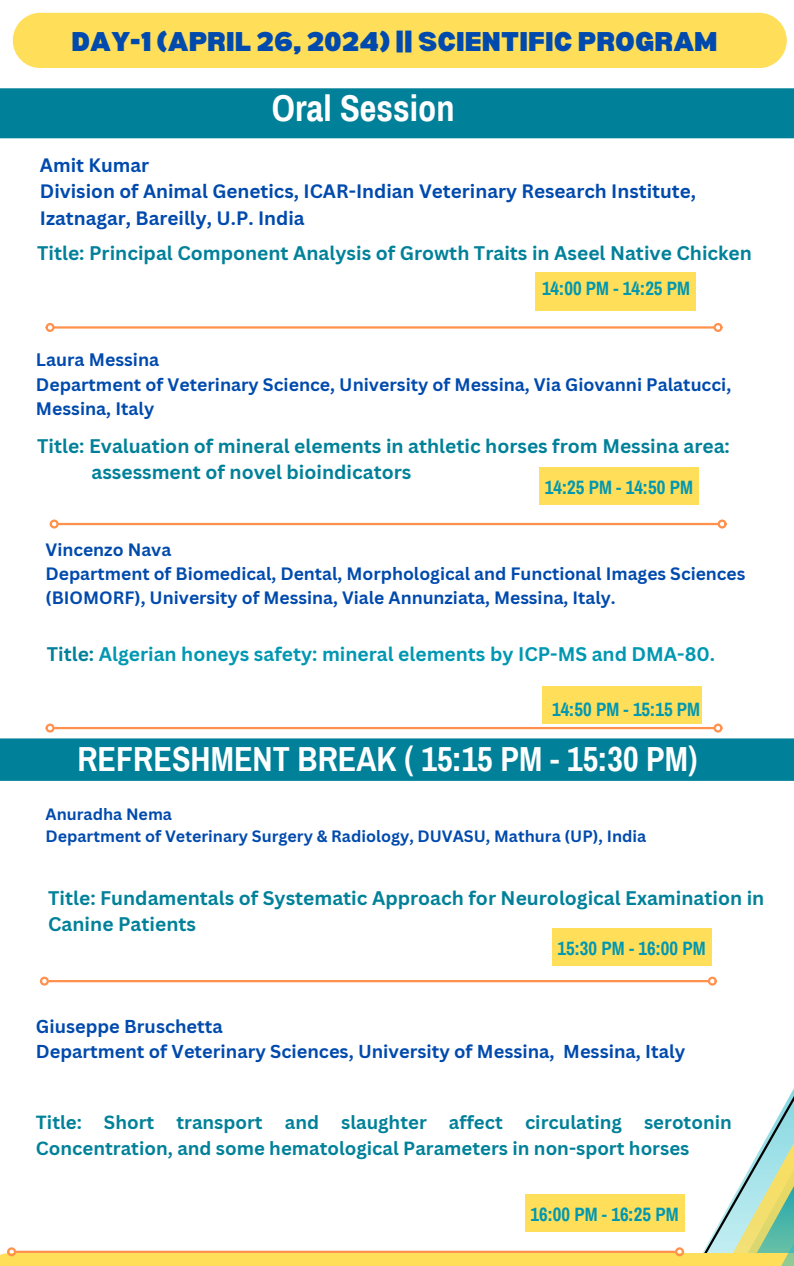
<style>
.page{position:relative;width:794px;height:1266px;background:#fff}
.page>*{position:absolute;margin:0;border:0;box-sizing:border-box;transform-origin:0 0}
.t1{font:700 36.38px "Archivo Narrow";color:#fff}
.t2{font:700 33.97px "Archivo Narrow";color:#fff}
.t3{font:900 26.55px "Bernoru";color:#004aad}
.t4{font:700 19.2px/26.4px "Canva Sans";color:#008199}
.t5{font:700 19.2px "Canva Sans";color:#0097b2}
.t6{font:700 18.9px/26.2px "Canva Sans";color:#004aad}
.t7{font:700 18.9px "Archivo Narrow";color:#0097b2}
.t8{font:700 18.52px/25.6px "Canva Sans";color:#008199}
.t9{font:700 18.15px/25.2px "Canva Sans";color:#004aad}
.t10{font:700 17.62px/24.4px "Canva Sans";color:#004aad}
.t11{font:700 17.4px/24.1px "Canva Sans";color:#004aad}
.t12{font:700 16.05px "Canva Sans";color:#004aad}
.s1{color:#008199}
</style>
<div class="page">
<div style="left:0;top:1253px;width:793px;height:13px;background:#ffde59"></div>
<div style="left:535px;top:272px;width:160px;height:38px;background:#ffde59"></div>
<hr style="left:54px;top:326px;width:659px;height:2px;background:#ff914d">
<div style="left:46px;top:323px;width:9px;height:9px;border:2px solid #ff914d;border-radius:50%"></div>
<div style="left:713px;top:323px;width:9px;height:9px;border:2px solid #ff914d;border-radius:50%"></div>
<div style="left:539px;top:466px;width:159px;height:38px;background:#ffde59"></div>
<hr style="left:58px;top:523px;width:659px;height:2px;background:#ff914d">
<div style="left:50px;top:519px;width:9px;height:9px;border:2px solid #ff914d;border-radius:50%"></div>
<div style="left:717px;top:519px;width:9px;height:9px;border:2px solid #ff914d;border-radius:50%"></div>
<svg style="left:590px;top:956px;width:203px;height:160px"></svg>
<svg style="left:677px;top:1116px;width:116px;height:150px"></svg>
<hr style="left:16px;top:1250px;width:659px;height:3px;background:#ff914d">
<div style="left:7px;top:1247px;width:9px;height:9px;border:2px solid #ff914d;border-radius:50%"></div>
<div style="left:674px;top:1247px;width:9px;height:9px;border:2px solid #ff914d;border-radius:50%"></div>
<svg style="left:0;top:12px;width:793px;height:126px"></svg>
<hr style="left:54px;top:727px;width:659px;height:2px;background:#ff914d">
<div style="left:46px;top:723px;width:9px;height:9px;border:2px solid #ff914d;border-radius:50%"></div>
<div style="left:713px;top:723px;width:9px;height:9px;border:2px solid #ff914d;border-radius:50%"></div>
<hr style="left:48px;top:980px;width:660px;height:2px;background:#ff914d">
<div style="left:40px;top:976px;width:9px;height:9px;border:2px solid #ff914d;border-radius:50%"></div>
<div style="left:707px;top:976px;width:9px;height:9px;border:2px solid #ff914d;border-radius:50%"></div>
<div style="left:0;top:738px;width:793px;height:43px;background:#008199"></div>
<div style="left:541px;top:686px;width:159px;height:38px;background:#ffde59"></div>
<div style="left:551px;top:928px;width:159px;height:38px;background:#ffde59"></div>
<div style="left:524px;top:1194px;width:159px;height:38px;background:#ffde59"></div>
<h4 class="t3" style="left:71px;top:26px;width:647px">DAY-1 (APRIL 26, 2024) || SCIENTIFIC PROGRAM</h4>
<h6 class="t1" style="left:272px;top:89px;width:184px">Oral Session</h6>
<h3 class="t6" style="left:40px;top:152px;width:657px">Amit Kumar<br>Division of Animal Genetics, ICAR-Indian Veterinary Research Institute,<br>Izatnagar, Bareilly, U.P. India</h3>
<p class="t4" style="left:37px;top:239px;width:716px">Title: Principal Component Analysis of Growth Traits in Aseel Native Chicken</p>
<h6 class="t7" style="left:541px;top:278px;width:149px">14:00 PM - 14:25 PM</h6>
<h5 class="t10" style="left:36px;top:347px;width:696px">Laura Messina<br>Department of Veterinary Science, University of Messina, Via Giovanni Palatucci,<br>Messina, Italy</h5>
<h6 class="t4" style="left:91px;top:432px;width:639px;text-indent:-54px">Title: Evaluation of mineral elements in athletic horses from Messina area: assessment of novel bioindicators</h6>
<h6 class="t7" style="left:544px;top:477px;width:149px">14:25 PM - 14:50 PM</h6>
<h2 class="t11" style="left:46px;top:537px;width:701px">Vincenzo Nava<br>Department of Biomedical, Dental, Morphological and Functional Images Sciences (BIOMORF), University of Messina, Viale Annunziata, Messina, Italy.</h2>
<h5 class="t5" style="left:47px;top:640px;width:669px"><span class="s1">Title:</span> Algerian honeys safety: mineral elements by ICP-MS and DMA-80.</h5>
<p class="t7" style="left:551px;top:699px;width:149px">14:50 PM - 15:15 PM</p>
<p class="t2" style="left:77px;top:741px;width:621px">REFRESHMENT BREAK ( 15:15 PM - 15:30 PM)</p>
<h5 class="t12" style="left:46px;top:802px;width:128px">Anuradha Nema</h5>
<h6 class="t12" style="left:46px;top:824px;width:602px">Department of Veterinary Surgery &amp; Radiology, DUVASU, Mathura (UP), India</h6>
<h6 class="t4" style="left:48px;top:884px;width:717px">Title: Fundamentals of Systematic Approach for Neurological Examination in<br>Canine Patients</h6>
<h6 class="t7" style="left:557px;top:939px;width:149px">15:30 PM - 16:00 PM</h6>
<p class="t9" style="left:36px;top:1013px;width:650px">Giuseppe Bruschetta<br>Department of Veterinary Sciences, University of Messina, Messina, Italy</p>
<p class="t8" style="left:36px;top:1109px;width:697px">Title: Short transport and slaughter affect circulating serotonin<br>Concentration, and some hematological Parameters in non-sport horses</p>
<h5 class="t7" style="left:530px;top:1204px;width:149px">16:00 PM - 16:25 PM</h5>
</div>
